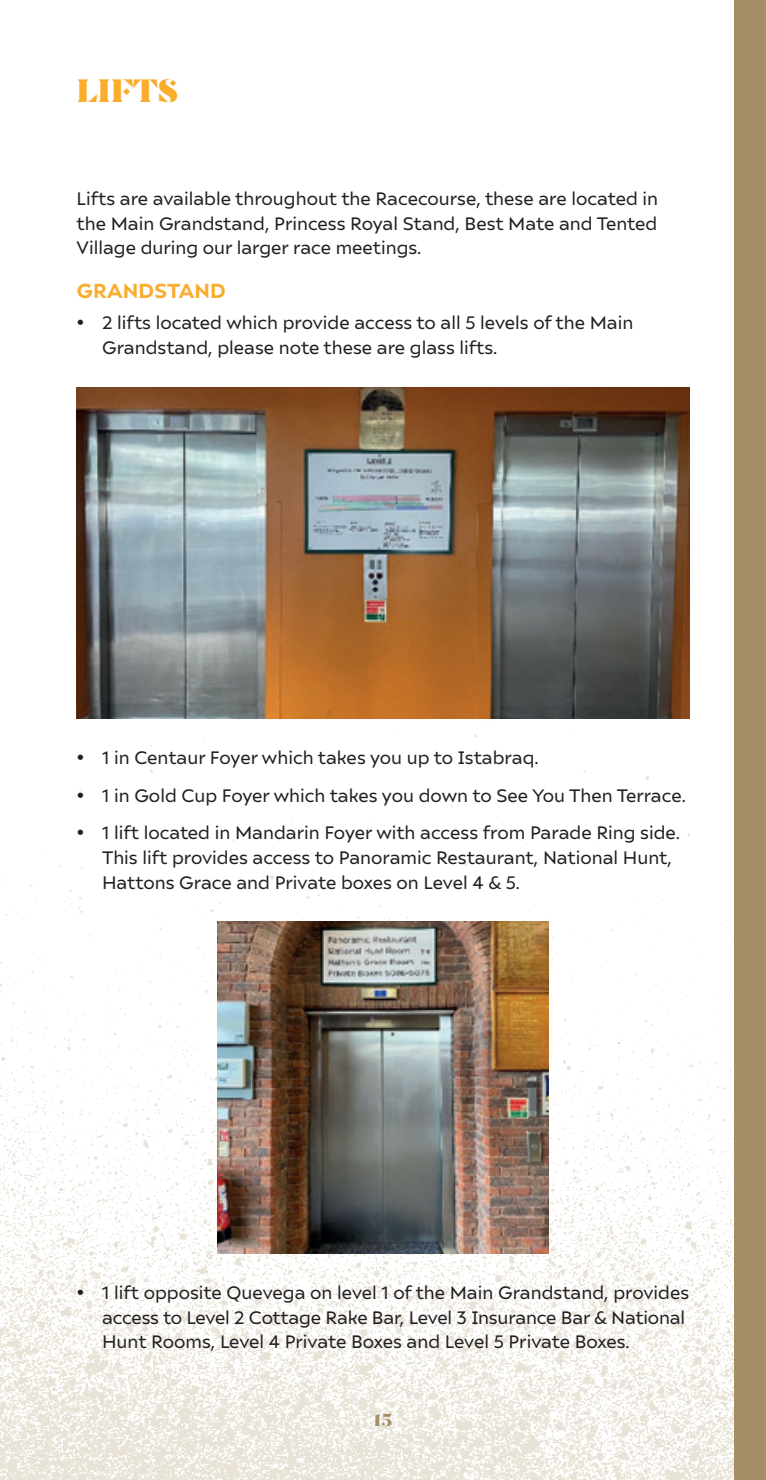
<style>
.page{position:relative;width:766px;height:1480px;background:#fff}
.page>*{position:absolute;margin:0;border:0;box-sizing:border-box;transform-origin:0 0}
.REBRAND_PAGE_HEADER{font:33.75px "Jockey Club Display";color:#faac2c}
.t1{font:700 20.25px "Ariana Pro";letter-spacing:.01em;color:#faac2c}
.t2{font:18px/24.8px "Ariana Pro";color:#231f20}
.t3{font:18px "Jockey Club Display";color:#a48e65}
</style>
<div class="page">
<img style="left:0;top:725px;width:733px;height:755px">
<img style="left:77px;top:387px;width:612px;height:332px">
<img style="left:217px;top:922px;width:332px;height:331px">
<div style="left:733px;top:0;width:32px;height:1480px;background:#a48e65"></div>
<p class="REBRAND_PAGE_HEADER" style="left:77px;top:70px;width:103px">LIFTS</p>
<p class="t2" style="left:77px;top:185px;width:583px;text-align:justify">Lifts are available throughout the Racecourse, these are located in the Main Grandstand, Princess Royal Stand, Best Mate and Tented Village during our larger race meetings.</p>
<p class="t1" style="left:77px;top:277px;width:151px">GRANDSTAND</p>
<p class="t2" style="left:102px;top:310px;width:532px;text-indent:-26px">• 2 lifts located which provide access to all 5 levels of the Main<br>Grandstand, please note these are glass lifts.</p>
<p class="t2" style="left:77px;top:745px;width:463px">• 1 in Centaur Foyer which takes you up to Istabraq.</p>
<p class="t2" style="left:77px;top:782px;width:610px">• 1 in Gold Cup Foyer which takes you down to See You Then Terrace.</p>
<p class="t2" style="left:102px;top:820px;width:579px;text-indent:-26px">• 1 lift located in Mandarin Foyer with access from Parade Ring side.<br>This lift provides access to Panoramic Restaurant, National Hunt,<br>Hattons Grace and Private boxes on Level 4 &amp; 5.</p>
<p class="t2" style="left:102px;top:1279px;width:588px;text-indent:-26px">• 1 lift opposite Quevega on level 1 of the Main Grandstand, provides access to Level 2 Cottage Rake Bar, Level 3 Insurance Bar &amp; National<br>Hunt Rooms, Level 4 Private Boxes and Level 5 Private Boxes.</p>
<p class="t3" style="left:373px;top:1409px;width:20px">15</p>
</div>
